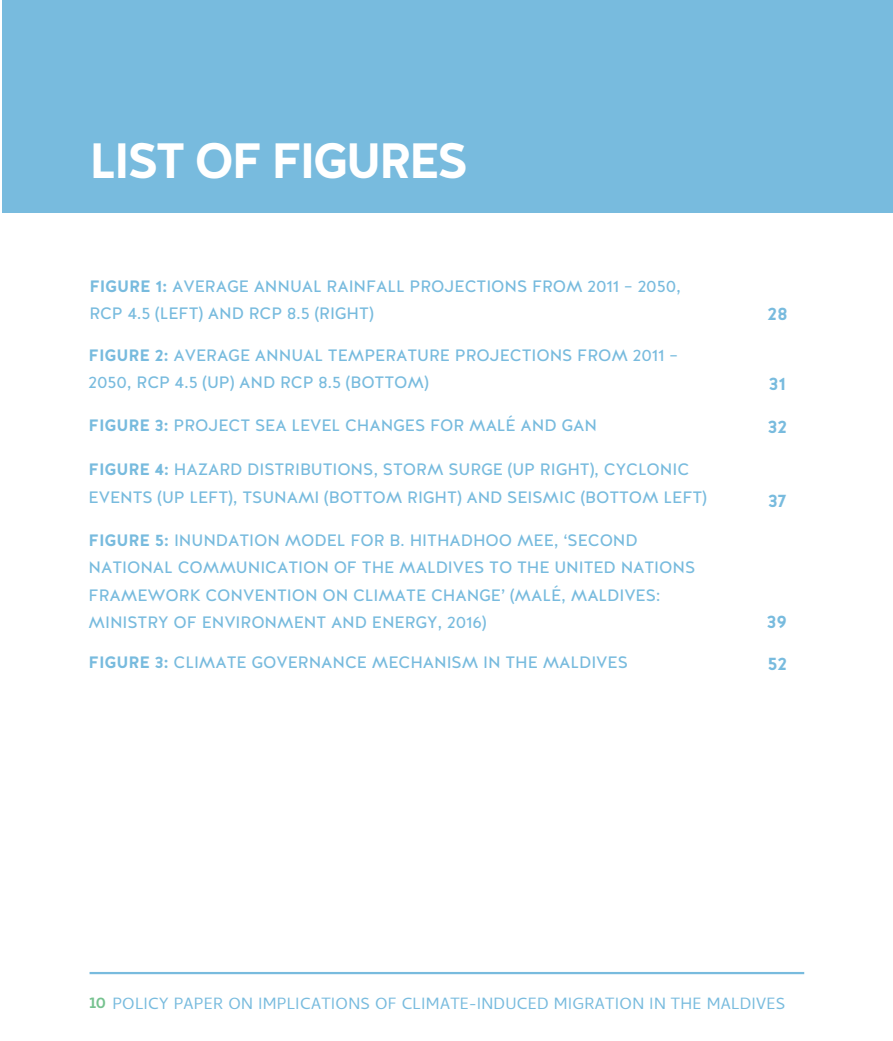
<style>
.page{position:relative;width:893px;height:1041px;background:#fff}
.page>*{position:absolute;margin:0;border:0;box-sizing:border-box;transform-origin:0 0}
.t1{font:700 49.5px "Halis GR";letter-spacing:-.065em;color:#fff}
.t2{font:700 18px "Halis GR";color:#78bbde}
.t3{font:16.5px/27px "Halis GR";letter-spacing:-.005em;color:#78bbde}
.t4{font:16.5px "Cambay";letter-spacing:.015em;color:#78bbde}
.s1{font-weight:700}
.s2{font-weight:700;font-size:18px;color:#76c28f}
</style>
<div class="page">
<div style="left:2px;top:0;width:890px;height:212px;background:#78bbde"></div>
<hr style="left:89px;top:972px;width:714px;height:2px;background:#78bbde">
<h1 class="t1" style="left:89px;top:129px;width:381px">LIST OF FIGURES</h1>
<p class="t3" style="left:89px;top:272px;width:593px"><span class="s1">FIGURE 1:</span> AVERAGE ANNUAL RAINFALL PROJECTIONS FROM 2011 – 2050,<br>RCP 4.5 (LEFT) AND RCP 8.5 (RIGHT)</p>
<p class="t3" style="left:89px;top:342px;width:591px"><span class="s1">FIGURE 2:</span> AVERAGE ANNUAL TEMPERATURE PROJECTIONS FROM 2011 –<br>2050, RCP 4.5 (UP) AND RCP 8.5 (BOTTOM)</p>
<p class="t2" style="left:767px;top:302px;width:21px">28</p>
<p class="t2" style="left:768px;top:372px;width:19px">31</p>
<p class="t3" style="left:89px;top:412px;width:509px"><span class="s1">FIGURE 3:</span> PROJECT SEA LEVEL CHANGES FOR MALÉ AND GAN</p>
<p class="t2" style="left:767px;top:415px;width:21px">32</p>
<p class="t3" style="left:89px;top:456px;width:619px"><span class="s1">FIGURE 4:</span> HAZARD DISTRIBUTIONS, STORM SURGE (UP RIGHT), CYCLONIC<br>EVENTS (UP LEFT), TSUNAMI (BOTTOM RIGHT) AND SEISMIC (BOTTOM LEFT)</p>
<p class="t2" style="left:767px;top:489px;width:20px">37</p>
<p class="t3" style="left:89px;top:527px;width:608px"><span class="s1">FIGURE 5:</span> INUNDATION MODEL FOR B. HITHADHOO MEE, ‘SECOND NATIONAL COMMUNICATION OF THE MALDIVES TO THE UNITED NATIONS FRAMEWORK CONVENTION ON CLIMATE CHANGE’ (MALÉ, MALDIVES:<br>MINISTRY OF ENVIRONMENT AND ENERGY, 2016)</p>
<p class="t2" style="left:766px;top:610px;width:22px">39</p>
<p class="t3" style="left:89px;top:649px;width:540px"><span class="s1">FIGURE 3:</span> CLIMATE GOVERNANCE MECHANISM IN THE MALDIVES</p>
<p class="t2" style="left:767px;top:652px;width:21px">52</p>
<p class="t4" style="left:89px;top:993px;width:697px"><span class="s2">10</span> POLICY PAPER ON IMPLICATIONS OF CLIMATE-INDUCED MIGRATION IN THE MALDIVES</p>
</div>
